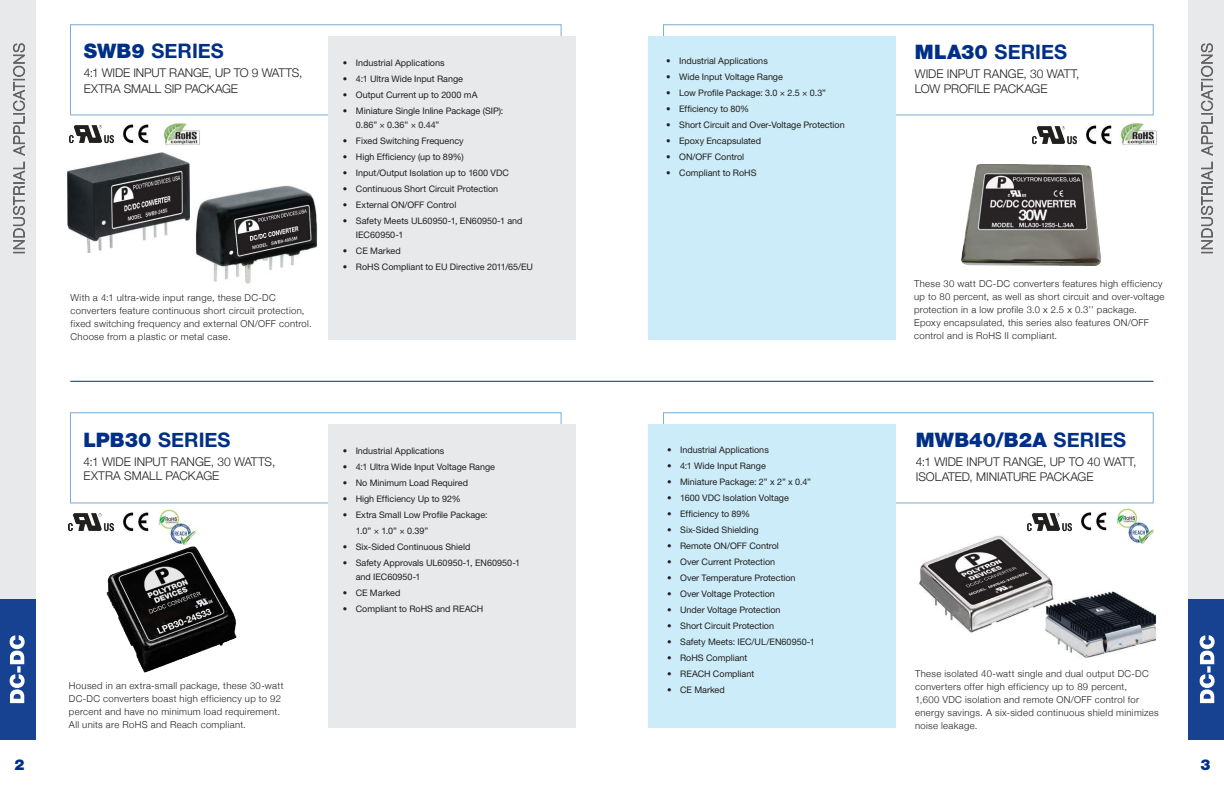
<style>
.page{position:relative;width:1224px;height:792px;background:#fff}
.page>*{position:absolute;margin:0;border:0;box-sizing:border-box;transform-origin:0 0}
.t1{font:700 20px "Helvetica Neue";color:#002f87}
.t2{font:900 20px "Helvetica Neue";letter-spacing:.005em;color:#002f87}
.t3{font:900 15px "Helvetica Neue";color:#002f87}
.t4{font:300 12px/15.6px "Helvetica Neue";letter-spacing:-.005em;color:#221f1f}
.t5{font:300 9.5px/13px "Helvetica Neue";letter-spacing:.035em;color:#221f1f}
.t6{font:9px/14px "Helvetica Neue";color:#221f1f}
.s1{font-weight:900}
.s2{font-weight:700}
</style>
<div class="page">
<div style="left:0;top:599px;width:36px;height:141px;background:#174292"></div>
<div style="left:1188px;top:599px;width:36px;height:141px;background:#174292"></div>
<div style="left:70px;top:24px;width:491px;height:91px;border:1px solid #79acd6"></div>
<div style="left:663px;top:24px;width:490px;height:91px;border:1px solid #79acd6"></div>
<hr style="left:70px;top:381px;width:1083px;height:1px;background:#002f87">
<div style="left:328px;top:36px;width:248px;height:304px;background:#e8e9ea"></div>
<div style="left:328px;top:424px;width:248px;height:304px;background:#e8e9ea"></div>
<div style="left:648px;top:36px;width:248px;height:304px;background:#cbecf8"></div>
<div style="left:648px;top:424px;width:248px;height:304px;background:#cbecf8"></div>
<div style="left:0;top:0;width:36px;height:599px;background:#e8e9ea"></div>
<div style="left:1188px;top:0;width:36px;height:599px;background:#e8e9ea"></div>
<svg style="left:13px;top:43px;width:12px;height:211px"></svg>
<svg style="left:1201px;top:43px;width:12px;height:211px"></svg>
<svg style="left:10px;top:635px;width:15px;height:68px"></svg>
<svg style="left:1200px;top:635px;width:15px;height:68px"></svg>
<img style="left:195px;top:185px;width:123px;height:99px">
<img style="left:68px;top:152px;width:122px;height:100px">
<img style="left:69px;top:125px;width:45px;height:18px">
<img style="left:123px;top:124px;width:26px;height:20px">
<img style="left:163px;top:122px;width:37px;height:24px">
<img style="left:106px;top:544px;width:131px;height:129px">
<img style="left:68px;top:513px;width:46px;height:19px">
<img style="left:123px;top:512px;width:26px;height:20px">
<img style="left:159px;top:509px;width:36px;height:35px">
<img style="left:961px;top:165px;width:140px;height:101px">
<img style="left:919px;top:531px;width:134px;height:102px">
<img style="left:1045px;top:592px;width:111px;height:66px">
<img style="left:1027px;top:513px;width:45px;height:18px">
<img style="left:1081px;top:512px;width:26px;height:19px">
<img style="left:1117px;top:509px;width:36px;height:35px">
<img style="left:1032px;top:126px;width:45px;height:18px">
<img style="left:1086px;top:125px;width:26px;height:20px">
<img style="left:1120px;top:122px;width:37px;height:24px">
<h2 class="t3" style="left:14px;top:759px;width:12px">2</h2>
<h1 class="t1" style="left:84px;top:44px;width:142px"><span class="s1">SWB9</span> SERIES</h1>
<h3 class="t4" style="left:84px;top:66px;width:220px">4:1 WIDE INPUT RANGE, UP TO 9 WATTS,<br>EXTRA SMALL SIP PACKAGE</h3>
<p class="t5" style="left:71px;top:292px;width:243px">With a 4:1 ultra-wide input range, these DC-DC converters feature continuous short circuit protection, fixed switching frequency and external ON/OFF control.<br>Choose from a plastic or metal case.</p>
<p class="t6" style="left:343px;top:57px;width:103px">• Industrial Applications</p>
<p class="t6" style="left:343px;top:73px;width:122px">• 4:1 Ultra Wide Input Range</p>
<p class="t6" style="left:343px;top:89px;width:136px">• Output Current up to 2000 mA</p>
<p class="t6" style="left:356px;top:105px;width:149px;text-indent:-13px">• Miniature Single Inline Package (SIP):<br>0.86” × 0.36” × 0.44”</p>
<p class="t6" style="left:343px;top:135px;width:122px">• Fixed Switching Frequency</p>
<p class="t6" style="left:343px;top:151px;width:122px">• High Efficiency (up to 89%)</p>
<p class="t6" style="left:343px;top:167px;width:167px">• Input/Output Isolation up to 1600 VDC</p>
<p class="t6" style="left:343px;top:183px;width:157px">• Continuous Short Circuit Protection</p>
<p class="t6" style="left:343px;top:199px;width:115px">• External ON/OFF Control</p>
<p class="t6" style="left:356px;top:215px;width:168px;text-indent:-13px">• Safety Meets UL60950-1, EN60950-1 and<br>IEC60950-1</p>
<p class="t6" style="left:343px;top:245px;width:59px">• CE Marked</p>
<p class="t6" style="left:343px;top:261px;width:192px">• RoHS Compliant to EU Directive 2011/65/EU</p>
<h1 class="t1" style="left:84px;top:432px;width:149px"><span class="s1">LPB30</span> SERIES</h1>
<h3 class="t4" style="left:84px;top:455px;width:193px;line-height:14.4px">4:1 WIDE INPUT RANGE, 30 WATTS,<br>EXTRA SMALL PACKAGE</h3>
<p class="t5" style="left:69px;top:680px;width:216px">Housed in an extra-small package, these 30-watt DC-DC converters boast high efficiency up to 92 percent and have no minimum load requirement.<br>All units are RoHS and Reach compliant.</p>
<p class="t6" style="left:343px;top:444px;width:103px">• Industrial Applications</p>
<p class="t6" style="left:343px;top:460px;width:154px">• 4:1 Ultra Wide Input Voltage Range</p>
<p class="t6" style="left:343px;top:476px;width:127px">• No Minimum Load Required</p>
<p class="t6" style="left:343px;top:492px;width:120px">• High Efficiency Up to 92%</p>
<p class="t6" style="left:356px;top:507px;width:133px;line-height:16px;text-indent:-13px">• Extra Small Low Profile Package:<br>1.0” × 1.0” × 0.39”</p>
<p class="t6" style="left:343px;top:540px;width:129px">• Six-Sided Continuous Shield</p>
<p class="t6" style="left:356px;top:556px;width:166px;text-indent:-13px">• Safety Approvals UL60950-1, EN60950-1 and IEC60950-1</p>
<p class="t6" style="left:343px;top:586px;width:59px">• CE Marked</p>
<p class="t6" style="left:343px;top:602px;width:142px">• Compliant to RoHS and REACH</p>
<p class="t6" style="left:666px;top:55px;width:103px">• Industrial Applications</p>
<p class="t6" style="left:666px;top:71px;width:118px">• Wide Input Voltage Range</p>
<p class="t6" style="left:666px;top:87px;width:161px">• Low Profile Package: 3.0 × 2.5 × 0.3”</p>
<p class="t6" style="left:666px;top:103px;width:85px">• Efficiency to 80%</p>
<p class="t6" style="left:666px;top:119px;width:180px">• Short Circuit and Over-Voltage Protection</p>
<p class="t6" style="left:666px;top:135px;width:97px">• Epoxy Encapsulated</p>
<p class="t6" style="left:666px;top:151px;width:80px">• ON/OFF Control</p>
<p class="t6" style="left:666px;top:167px;width:92px">• Compliant to RoHS</p>
<p class="t6" style="left:667px;top:444px;width:103px">• Industrial Applications</p>
<p class="t6" style="left:667px;top:460px;width:100px">• 4:1 Wide Input Range</p>
<p class="t6" style="left:667px;top:476px;width:145px">• Miniature Package: 2” x 2” x 0.4”</p>
<p class="t6" style="left:667px;top:492px;width:123px">• 1600 VDC Isolation Voltage</p>
<p class="t6" style="left:667px;top:508px;width:85px">• Efficiency to 89%</p>
<p class="t6" style="left:667px;top:524px;width:93px">• Six-Sided Shielding</p>
<p class="t6" style="left:667px;top:540px;width:113px">• Remote ON/OFF Control</p>
<p class="t6" style="left:667px;top:556px;width:110px">• Over Current Protection</p>
<p class="t6" style="left:667px;top:572px;width:130px">• Over Temperature Protection</p>
<p class="t6" style="left:667px;top:588px;width:109px">• Over Voltage Protection</p>
<p class="t6" style="left:667px;top:604px;width:115px">• Under Voltage Protection</p>
<p class="t6" style="left:667px;top:620px;width:108px">• Short Circuit Protection</p>
<p class="t6" style="left:667px;top:636px;width:149px">• Safety Meets: IEC/UL/EN60950-1</p>
<p class="t6" style="left:667px;top:652px;width:82px">• RoHS Compliant</p>
<p class="t6" style="left:667px;top:668px;width:89px">• REACH Compliant</p>
<p class="t6" style="left:667px;top:684px;width:59px">• CE Marked</p>
<h1 class="t1" style="left:915px;top:44px;width:154px"><span class="s1">MLA30</span> SERIES</h1>
<h3 class="t4" style="left:915px;top:67px;width:166px">WIDE INPUT RANGE, 30 WATT,<br>LOW PROFILE PACKAGE</h3>
<p class="t5" style="left:914px;top:278px;width:252px">These 30 watt DC-DC converters features high efficiency up to 80 percent, as well as short circuit and over-voltage protection in a low profile 3.0 x 2.5 x 0.3’’ package.<br>Epoxy encapsulated, this series also features ON/OFF control and is RoHS II compliant.</p>
<h1 class="t2" style="left:916px;top:433px;width:212px">MWB40/B2A <span class="s2">SERIES</span></h1>
<h3 class="t4" style="left:916px;top:456px;width:222px;line-height:14.4px">4:1 WIDE INPUT RANGE, UP TO 40 WATT,<br>ISOLATED, MINIATURE PACKAGE</h3>
<p class="t5" style="left:915px;top:668px;width:245px">These isolated 40-watt single and dual output DC-DC converters offer high efficiency up to 89 percent,<br>1,600 VDC isolation and remote ON/OFF control for energy savings. A six-sided continuous shield minimizes noise leakage.</p>
<h2 class="t3" style="left:1200px;top:759px;width:12px">3</h2>
</div>
